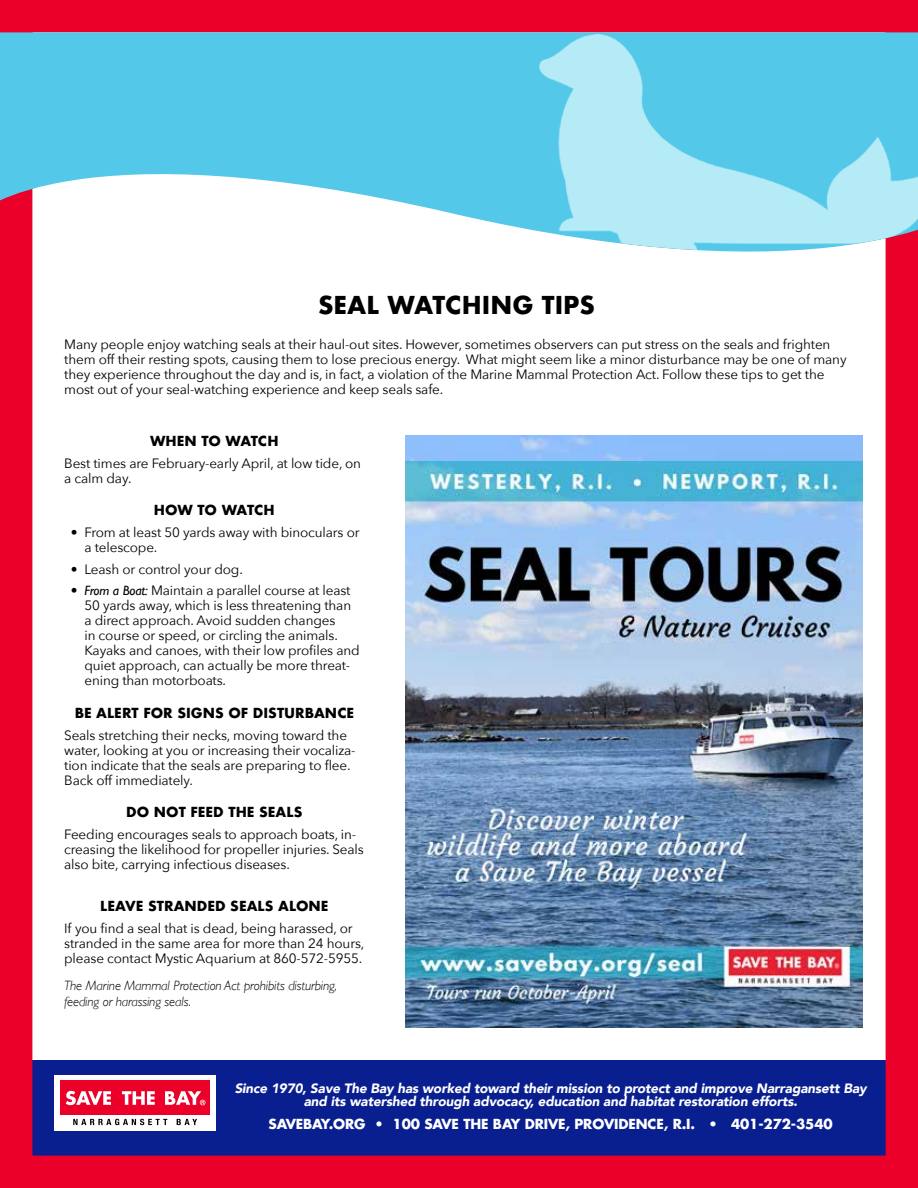
<style>
.page{position:relative;width:918px;height:1188px;background:#fff}
.page>*{position:absolute;margin:0;border:0;box-sizing:border-box;transform-origin:0 0}
.t1{font:700 24px "Futura";color:#000}
.t2{font:13.5px/15px "Avenir Next";letter-spacing:-.01em;color:#000}
.t3{font:italic 900 13.5px/13.5px "Avenir";letter-spacing:-.01em;color:#fff;text-align:center}
.t4{font:700 13.5px "Futura";color:#000}
.t5{font:italic 300 13.5px/16.2px "Gill Sans";letter-spacing:-.01em;color:#000}
.t6{font:700 13.5px "Futura Std";letter-spacing:-.01em;color:#fff}
.s1{font-family:"Gill Sans";font-style:italic}
</style>
<div class="page">
<div style="left:0;top:1060px;width:909px;height:96px;background:#0a1f8f"></div>
<div style="left:0;top:0;width:918px;height:1188px;border:32px solid #ea0029"></div>
<div style="left:54px;top:1075px;width:161px;height:56px;background:#fff"></div>
<div style="left:60px;top:1081px;width:149px;height:34px;background:#ea0029"></div>
<svg style="left:66px;top:1091px;width:45px;height:14px"></svg>
<svg style="left:122px;top:1091px;width:33px;height:14px"></svg>
<svg style="left:165px;top:1091px;width:40px;height:14px"></svg>
<svg style="left:73px;top:1119px;width:94px;height:6px"></svg>
<svg style="left:177px;top:1119px;width:20px;height:6px"></svg>
<svg style="left:0;top:32px;width:918px;height:268px;fill:#54c8e8"></svg>
<img style="left:540px;top:34px;width:378px;height:218px">
<img style="left:405px;top:436px;width:457px;height:591px">
<h1 class="t1" style="left:318px;top:288px;width:278px">SEAL WATCHING TIPS</h1>
<p class="t2" style="left:64px;top:336px;width:784px">Many people enjoy watching seals at their haul-out sites. However, sometimes observers can put stress on the seals and frighten them off their resting spots, causing them to lose precious energy. What might seem like a minor disturbance may be one of many they experience throughout the day and is, in fact, a violation of the Marine Mammal Protection Act. Follow these tips to get the most out of your seal-watching experience and keep seals safe.</p>
<p class="t4" style="left:150px;top:431px;width:130px">WHEN TO WATCH</p>
<p class="t2" style="left:64px;top:455px;width:298px">Best times are February-early April, at low tide, on a calm day.</p>
<p class="t4" style="left:154px;top:500px;width:122px">HOW TO WATCH</p>
<p class="t2" style="left:84px;top:524px;width:277px;text-indent:-14px">• From at least 50 yards away with binoculars or a telescope.</p>
<p class="t2" style="left:71px;top:561px;width:173px">• Leash or control your dog.</p>
<p class="t2" style="left:84px;top:583px;width:277px;text-indent:-14px">• <span class="s1">From a Boat:</span> Maintain a parallel course at least 50 yards away, which is less threatening than a direct approach. Avoid sudden changes<br>in course or speed, or circling the animals.<br>Kayaks and canoes, with their low profiles and quiet approach, can actually be more threat&shy;ening than motorboats.</p>
<p class="t4" style="left:75px;top:703px;width:281px">BE ALERT FOR SIGNS OF DISTURBANCE</p>
<p class="t2" style="left:64px;top:727px;width:293px">Seals stretching their necks, moving toward the water, looking at you or increasing their vocaliza&shy;tion indicate that the seals are preparing to flee.<br>Back off immediately.</p>
<p class="t4" style="left:126px;top:802px;width:178px">DO NOT FEED THE SEALS</p>
<p class="t2" style="left:64px;top:826px;width:301px">Feeding encourages seals to approach boats, in&shy;creasing the likelihood for propeller injuries. Seals also bite, carrying infectious diseases.</p>
<p class="t4" style="left:100px;top:896px;width:230px">LEAVE STRANDED SEALS ALONE</p>
<p class="t2" style="left:64px;top:920px;width:302px">If you find a seal that is dead, being harassed, or stranded in the same area for more than 24 hours, please contact Mystic Aquarium at 860-572-5955.</p>
<p class="t5" style="left:64px;top:977px;width:274px">The Marine Mammal Protection Act prohibits disturbing, feeding or harassing seals.</p>
<p class="t3" style="left:235px;top:1081px;width:634px">Since 1970, Save The Bay has worked toward their mission to protect and improve Narragansett Bay and its watershed through advocacy, education and habitat restoration efforts.</p>
<p class="t6" style="left:269px;top:1115px;width:566px">SAVEBAY.ORG • 100 SAVE THE BAY DRIVE, PROVIDENCE, R.I. • 401-272-3540</p>
</div>
